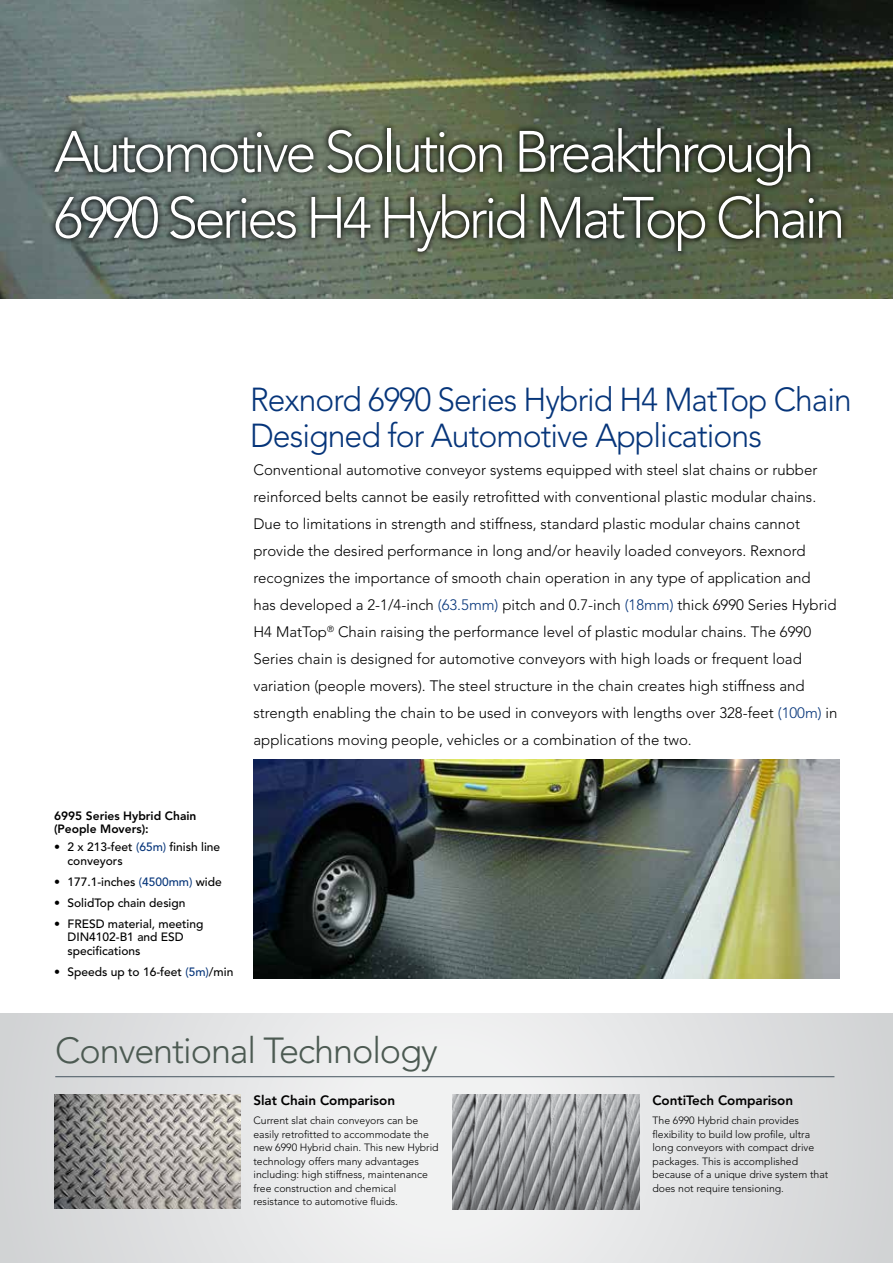
<style>
.page{position:relative;width:893px;height:1263px;background:#fff}
.page>*{position:absolute;margin:0;border:0;box-sizing:border-box;transform-origin:0 0}
.t1{font:300 57.75px/66px "Avenir LT Std";letter-spacing:-.06em;color:#fff}
.t2{font:300 36px "Avenir LT Std";letter-spacing:-.03em;color:#4c5a52}
.t3{font:300 33px/36px "Avenir LT Std";letter-spacing:-.03em;color:#06357a;scale:.96 1}
.t4{font:300 15px/27px "Avenir LT Std";color:#000}
.t5{font:800 13.5px "Avenir LT Std";letter-spacing:-.005em;color:#000}
.t6{font:500 12px/13.5px "Avenir LT Std";color:#000}
.t7{font:800 12px/13.5px "Avenir LT Std";color:#000}
.t8{font:300 10.5px/13.5px "Avenir LT Std";color:#000}
.s1{color:#06357a}
</style>
<div class="page">
<svg style="left:0;top:1013px;width:893px;height:250px"></svg>
<img style="left:0;top:0;width:893px;height:298px">
<img style="left:453px;top:1094px;width:186px;height:115px">
<img style="left:54px;top:1094px;width:187px;height:115px">
<hr style="left:55px;top:1076px;width:779px;height:1px;background:#455560">
<div style="left:48px;top:121px;width:800px;height:137px;background:#000;opacity:.75"></div>
<img style="left:253px;top:759px;width:587px;height:219px">
<h1 class="t1" style="left:54px;top:119px;width:793px">Automotive Solution Breakthrough<br>6990 Series H4 Hybrid MatTop Chain</h1>
<h3 class="t3" style="left:250px;top:382px;width:628px">Rexnord 6990 Series Hybrid H4 MatTop Chain<br>Designed for Automotive Applications</h3>
<p class="t4" style="left:253px;top:456px;width:586px">Conventional automotive conveyor systems equipped with steel slat chains or rubber reinforced belts cannot be easily retrofitted with conventional plastic modular chains.<br>Due to limitations in strength and stiffness, standard plastic modular chains cannot provide the desired performance in long and/or heavily loaded conveyors. Rexnord recognizes the importance of smooth chain operation in any type of application and<br>has developed a 2-1/4-inch <span class="s1">(63.5mm)</span> pitch and 0.7-inch <span class="s1">(18mm)</span> thick 6990 Series Hybrid H4 MatTop<sup>®</sup> Chain raising the performance level of plastic modular chains. The 6990<br>Series chain is designed for automotive conveyors with high loads or frequent load variation (people movers). The steel structure in the chain creates high stiffness and strength enabling the chain to be used in conveyors with lengths over 328-feet <span class="s1">(100m)</span> in applications moving people, vehicles or a combination of the two.</p>
<p class="t7" style="left:54px;top:809px;width:144px">6995 Series Hybrid Chain (People Movers):</p>
<p class="t6" style="left:68px;top:840px;width:154px;text-indent:-14px">• 2 x 213-feet <span class="s1">(65m)</span> finish line conveyors</p>
<p class="t6" style="left:54px;top:875px;width:169px">• 177.1-inches <span class="s1">(4500mm)</span> wide</p>
<p class="t6" style="left:54px;top:896px;width:133px">• SolidTop chain design</p>
<p class="t6" style="left:68px;top:917px;width:138px;text-indent:-14px">• FRESD material, meeting<br>DIN4102-B1 and ESD specifications</p>
<p class="t6" style="left:54px;top:965px;width:181px">• Speeds up to 16-feet <span class="s1">(5m)</span>/min</p>
<h2 class="t2" style="left:55px;top:1030px;width:384px">Conventional Technology</h2>
<p class="t5" style="left:253px;top:1092px;width:143px">Slat Chain Comparison</p>
<p class="t8" style="left:253px;top:1114px;width:187px">Current slat chain conveyors can be easily retrofitted to accommodate the new 6990 Hybrid chain. This new Hybrid technology offers many advantages including: high stiffness, maintenance free construction and chemical resistance to automotive fluids.</p>
<p class="t5" style="left:652px;top:1092px;width:142px">ContiTech Comparison</p>
<p class="t8" style="left:652px;top:1114px;width:177px">The 6990 Hybrid chain provides flexibility to build low profile, ultra long conveyors with compact drive packages. This is accomplished because of a unique drive system that does not require tensioning.</p>
</div>
